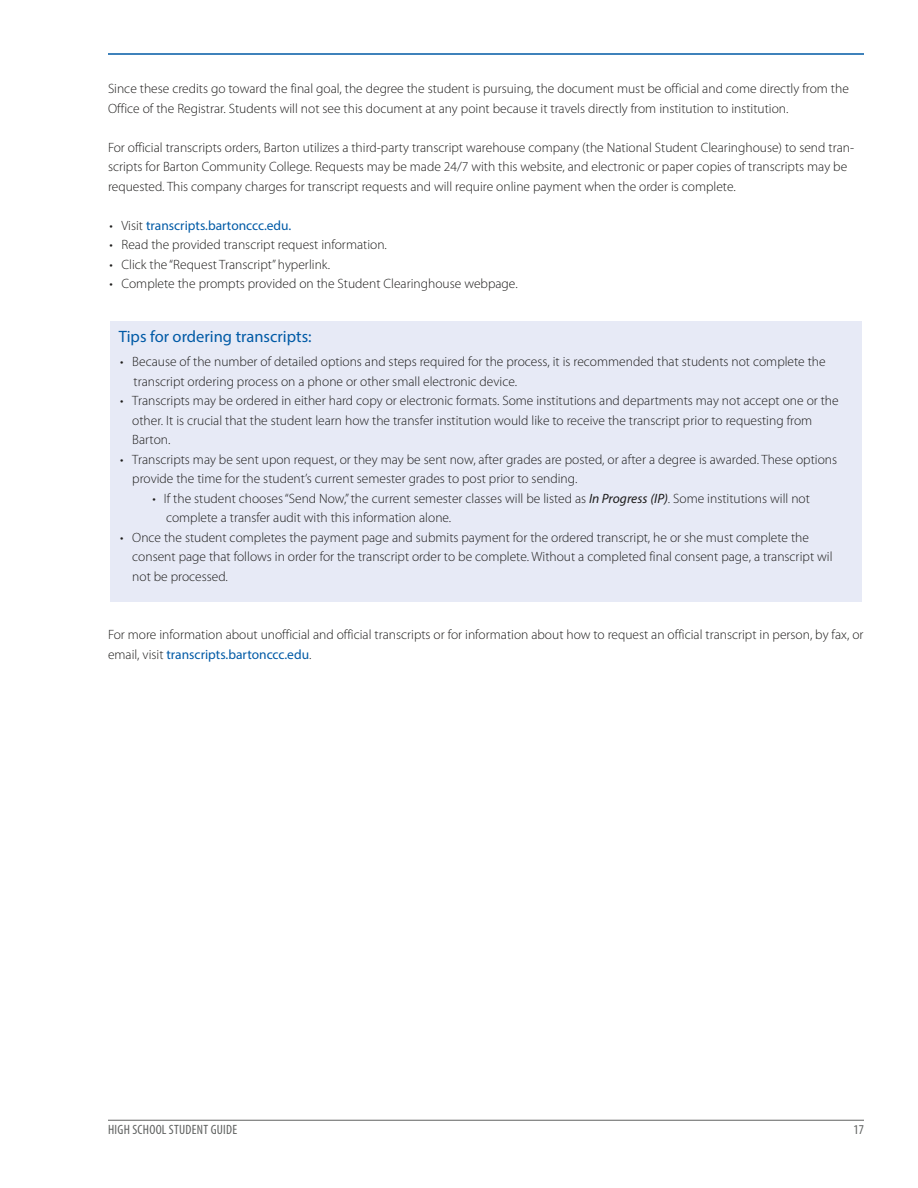
<style>
.page{position:relative;width:918px;height:1188px;background:#fff}
.page>*{position:absolute;margin:0;border:0;box-sizing:border-box;transform-origin:0 0}
.Blue_box_-_headline{font:16.5px "Myriad Pro";color:#005aa6}
.Body_-_Light{font:300 13.5px/19.5px "Myriad Pro";color:#1c1b1a}
.Bullets_list_-_from{font:300 13.5px "Myriad Pro";color:#1c1b1a}
.t1{font:13.5px "Myriad Pro";color:#005aa6}
.t2{font:condensed 13.5px "Myriad Pro";letter-spacing:.02em;color:#5f6160}
.s1{font-weight:300;color:#1c1b1a}
.s2{font-weight:400;font-style:italic}
.s3{font-weight:400;color:#005aa6}
</style>
<div class="page">
<hr style="left:108px;top:1120px;width:756px;height:1px;background:#5f6160">
<hr style="left:108px;top:53px;width:756px;height:2px;background:#005aa6">
<div style="left:110px;top:321px;width:752px;height:281px;background:#e7eaf6"></div>
<p class="Body_-_Light" style="left:108px;top:79px;width:742px">Since these credits go toward the final goal, the degree the student is pursuing, the document must be official and come directly from the<br>Office of the Registrar. Students will not see this document at any point because it travels directly from institution to institution.</p>
<p class="Body_-_Light" style="left:108px;top:137px;width:748px">For official transcripts orders, Barton utilizes a third-party transcript warehouse company (the National Student Clearinghouse) to send tran&shy;scripts for Barton Community College. Requests may be made 24/7 with this website, and electronic or paper copies of transcripts may be requested. This company charges for transcript requests and will require online payment when the order is complete.</p>
<p class="t1" style="left:110px;top:217px;width:183px"><span class="s1">• Visit</span> transcripts.bartonccc.edu.</p>
<p class="Body_-_Light" style="left:110px;top:235px;width:278px">• Read the provided transcript request information.</p>
<p class="Body_-_Light" style="left:110px;top:254px;width:221px">• Click the “Request Transcript” hyperlink.</p>
<p class="Body_-_Light" style="left:110px;top:274px;width:408px">• Complete the prompts provided on the Student Clearinghouse webpage.</p>
<p class="Blue_box_-_headline" style="left:119px;top:326px;width:194px">Tips for ordering transcripts:</p>
<p class="Body_-_Light" style="left:120px;top:352px;width:707px">• Because of the number of detailed options and steps required for the process, it is recommended that students not complete the</p>
<p class="Bullets_list_-_from" style="left:134px;top:373px;width:384px">transcript ordering process on a phone or other small electronic device.</p>
<p class="Body_-_Light" style="left:132px;top:391px;width:708px;text-indent:-12px">• Transcripts may be ordered in either hard copy or electronic formats. Some institutions and departments may not accept one or the other. It is crucial that the student learn how the transfer institution would like to receive the transcript prior to requesting from<br>Barton.</p>
<p class="Body_-_Light" style="left:132px;top:449px;width:706px;text-indent:-12px">• Transcripts may be sent upon request, or they may be sent now, after grades are posted, or after a degree is awarded. These options provide the time for the student’s current semester grades to post prior to sending.</p>
<p class="Body_-_Light" style="left:166px;top:488px;width:645px;text-indent:-14px">• If the student chooses “Send Now,” the current semester classes will be listed as <span class="s2">In Progress (IP)</span>. Some institutions will not complete a transfer audit with this information alone.</p>
<p class="Body_-_Light" style="left:132px;top:527px;width:702px;text-indent:-12px">• Once the student completes the payment page and submits payment for the ordered transcript, he or she must complete the consent page that follows in order for the transcript order to be complete. Without a completed final consent page, a transcript wil not be processed.</p>
<p class="Body_-_Light" style="left:108px;top:625px;width:757px">For more information about unofficial and official transcripts or for information about how to request an official transcript in person, by fax, or email, visit <span class="s3">transcripts.bartonccc.edu</span>.</p>
<p class="t2" style="left:108px;top:1121px;width:131px">HIGH SCHOOL STUDENT GUIDE</p>
<p class="t2" style="left:854px;top:1121px;width:12px">17</p>
</div>
